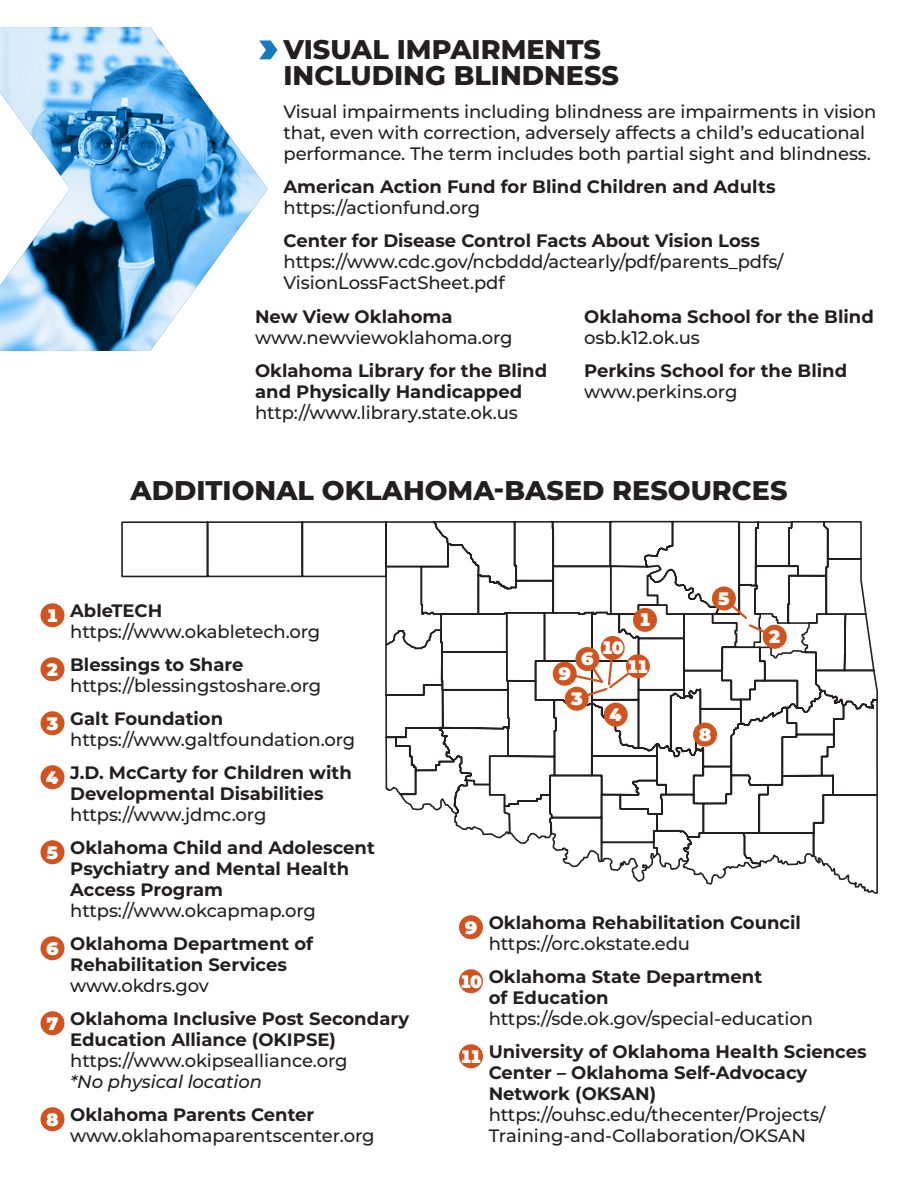
<style>
.page{position:relative;width:918px;height:1188px;background:#fff}
.page>*{position:absolute;margin:0;border:0;box-sizing:border-box;transform-origin:0 0}
.Inside_HDR_lg{font:800 27px/25.5px "Montserrat";color:#231f20}
.Inside_PP_text{font:500 18px/21px "Montserrat";letter-spacing:-.005em;color:#231f20}
.Inside_website_name{font:700 18px/21px "Montserrat";color:#231f20}
.Inside_website_name-2{font:900 18px "Montserrat";letter-spacing:-.11em;color:#fff}
.Inside_website_name-3{font:900 18px "Montserrat";letter-spacing:-.11em;color:#fff;scale:.95 1}
.s1{font-style:italic}
</style>
<div class="page">
<svg style="left:121px;top:520px;width:741px;height:58px"></svg>
<svg style="left:384px;top:565px;width:494px;height:329px"></svg>
<div style="left:633px;top:608px;width:24px;height:24px;background:#d1541f;border-radius:50%"></div>
<div style="left:41px;top:603px;width:23px;height:24px;background:#d1541f;border-radius:50%"></div>
<div style="left:41px;top:657px;width:23px;height:24px;background:#d1541f;border-radius:50%"></div>
<div style="left:41px;top:711px;width:23px;height:24px;background:#d1541f;border-radius:50%"></div>
<div style="left:41px;top:765px;width:23px;height:24px;background:#d1541f;border-radius:50%"></div>
<div style="left:41px;top:840px;width:23px;height:24px;background:#d1541f;border-radius:50%"></div>
<div style="left:41px;top:936px;width:23px;height:24px;background:#d1541f;border-radius:50%"></div>
<div style="left:41px;top:1011px;width:23px;height:24px;background:#d1541f;border-radius:50%"></div>
<div style="left:41px;top:1107px;width:23px;height:24px;background:#d1541f;border-radius:50%"></div>
<div style="left:459px;top:915px;width:24px;height:24px;background:#d1541f;border-radius:50%"></div>
<div style="left:459px;top:969px;width:24px;height:24px;background:#d1541f;border-radius:50%"></div>
<div style="left:459px;top:1044px;width:24px;height:24px;background:#d1541f;border-radius:50%"></div>
<div style="left:604px;top:703px;width:24px;height:24px;background:#d1541f;border-radius:50%"></div>
<div style="left:693px;top:723px;width:24px;height:24px;background:#d1541f;border-radius:50%"></div>
<img style="left:0;top:27px;width:268px;height:324px">
<svg style="left:562px;top:646px;width:79px;height:56px"></svg>
<div style="left:565px;top:687px;width:24px;height:24px;background:#d1541f;border-radius:50%"></div>
<div style="left:575px;top:647px;width:24px;height:24px;background:#d1541f;border-radius:50%"></div>
<div style="left:553px;top:662px;width:24px;height:24px;background:#d1541f;border-radius:50%"></div>
<div style="left:601px;top:636px;width:24px;height:24px;background:#d1541f;border-radius:50%"></div>
<div style="left:626px;top:654px;width:24px;height:24px;background:#d1541f;border-radius:50%"></div>
<svg style="left:721px;top:595px;width:57px;height:45px"></svg>
<div style="left:763px;top:625px;width:24px;height:24px;background:#d1541f;border-radius:50%"></div>
<div style="left:712px;top:587px;width:24px;height:23px;background:#d1541f;border-radius:50%"></div>
<svg style="left:259px;top:40px;width:19px;height:19px"></svg>
<p class="Inside_HDR_lg" style="left:284px;top:36px;width:337px">VISUAL IMPAIRMENTS<br>INCLUDING BLINDNESS</p>
<p class="Inside_PP_text" style="left:284px;top:100px;width:595px">Visual impairments including blindness are impairments in vision that, even with correction, adversely affects a child’s educational performance. The term includes both partial sight and blindness.</p>
<p class="Inside_website_name" style="left:284px;top:175px;width:494px">American Action Fund for Blind Children and Adults</p>
<p class="Inside_PP_text" style="left:284px;top:196px;width:198px">https://actionfund.org</p>
<p class="Inside_website_name" style="left:284px;top:229px;width:478px">Center for Disease Control Facts About Vision Loss</p>
<p class="Inside_PP_text" style="left:284px;top:250px;width:502px">https://www.cdc.gov/ncbddd/actearly/pdf/parents_pdfs/<br>VisionLossFactSheet.pdf</p>
<p class="Inside_website_name" style="left:255px;top:305px;width:199px">New View Oklahoma</p>
<p class="Inside_PP_text" style="left:255px;top:326px;width:259px">www.newviewoklahoma.org</p>
<p class="Inside_website_name" style="left:255px;top:359px;width:294px">Oklahoma Library for the Blind and Physically Handicapped</p>
<p class="Inside_PP_text" style="left:255px;top:401px;width:264px">http://www.library.state.ok.us</p>
<p class="Inside_website_name" style="left:584px;top:305px;width:291px">Oklahoma School for the Blind</p>
<p class="Inside_PP_text" style="left:584px;top:326px;width:117px">osb.k12.ok.us</p>
<p class="Inside_website_name" style="left:584px;top:359px;width:264px">Perkins School for the Blind</p>
<p class="Inside_PP_text" style="left:584px;top:380px;width:155px">www.perkins.org</p>
<p class="Inside_HDR_lg" style="left:131px;top:476px;width:658px">ADDITIONAL OKLAHOMA-BASED RESOURCES</p>
<p class="Inside_website_name-2" style="left:718px;top:585px;width:14px">5</p>
<p class="Inside_website_name" style="left:70px;top:599px;width:94px">AbleTECH</p>
<p class="Inside_PP_text" style="left:70px;top:620px;width:252px">https://www.okabletech.org</p>
<p class="Inside_website_name-2" style="left:46px;top:602px;width:14px">1</p>
<p class="Inside_website_name-2" style="left:639px;top:606px;width:14px">1</p>
<p class="Inside_website_name-2" style="left:768px;top:623px;width:14px">2</p>
<p class="Inside_website_name-3" style="left:601px;top:634px;width:25px">10</p>
<p class="Inside_website_name-2" style="left:581px;top:645px;width:14px">6</p>
<p class="Inside_website_name-2" style="left:46px;top:656px;width:14px">2</p>
<p class="Inside_website_name" style="left:70px;top:653px;width:175px">Blessings to Share</p>
<p class="Inside_PP_text" style="left:70px;top:674px;width:252px">https://blessingstoshare.org</p>
<p class="Inside_website_name-2" style="left:46px;top:710px;width:14px">3</p>
<p class="Inside_website_name" style="left:70px;top:707px;width:155px">Galt Foundation</p>
<p class="Inside_PP_text" style="left:70px;top:728px;width:287px">https://www.galtfoundation.org</p>
<p class="Inside_website_name-2" style="left:46px;top:764px;width:14px">4</p>
<p class="Inside_website_name" style="left:70px;top:761px;width:283px">J.D. McCarty for Children with<br>Developmental Disabilities</p>
<p class="Inside_PP_text" style="left:70px;top:803px;width:198px">https://www.jdmc.org</p>
<p class="Inside_website_name-2" style="left:46px;top:839px;width:14px">5</p>
<p class="Inside_website_name" style="left:70px;top:836px;width:306px">Oklahoma Child and Adolescent<br>Psychiatry and Mental Health<br>Access Program</p>
<p class="Inside_PP_text" style="left:70px;top:899px;width:247px">https://www.okcapmap.org</p>
<p class="Inside_website_name-2" style="left:46px;top:935px;width:14px">6</p>
<p class="Inside_website_name" style="left:70px;top:932px;width:244px">Oklahoma Department of<br>Rehabilitation Services</p>
<p class="Inside_PP_text" style="left:70px;top:974px;width:140px">www.okdrs.gov</p>
<p class="Inside_website_name-2" style="left:46px;top:1010px;width:14px">7</p>
<p class="Inside_website_name" style="left:70px;top:1007px;width:341px">Oklahoma Inclusive Post Secondary<br>Education Alliance (OKIPSE)</p>
<p class="Inside_PP_text" style="left:70px;top:1049px;width:279px">https://www.okipsealliance.org <span class="s1">*No physical location</span></p>
<p class="Inside_website_name-2" style="left:46px;top:1106px;width:14px">8</p>
<p class="Inside_website_name" style="left:70px;top:1103px;width:246px">Oklahoma Parents Center</p>
<p class="Inside_PP_text" style="left:70px;top:1124px;width:306px">www.oklahomaparentscenter.org</p>
<p class="Inside_website_name-3" style="left:627px;top:653px;width:24px">11</p>
<p class="Inside_website_name-2" style="left:558px;top:660px;width:14px">9</p>
<p class="Inside_website_name-2" style="left:570px;top:685px;width:14px">3</p>
<p class="Inside_website_name-2" style="left:609px;top:701px;width:14px">4</p>
<p class="Inside_website_name-2" style="left:699px;top:721px;width:14px">8</p>
<p class="Inside_website_name-2" style="left:465px;top:914px;width:14px">9</p>
<p class="Inside_website_name" style="left:489px;top:911px;width:314px">Oklahoma Rehabilitation Council</p>
<p class="Inside_PP_text" style="left:489px;top:932px;width:203px">https://orc.okstate.edu</p>
<p class="Inside_website_name-3" style="left:460px;top:968px;width:25px">10</p>
<p class="Inside_website_name" style="left:489px;top:965px;width:275px">Oklahoma State Department of Education</p>
<p class="Inside_PP_text" style="left:489px;top:1007px;width:326px">https://sde.ok.gov/special-education</p>
<p class="Inside_website_name-3" style="left:460px;top:1043px;width:24px">11</p>
<p class="Inside_website_name" style="left:489px;top:1040px;width:380px">University of Oklahoma Health Sciences<br>Center – Oklahoma Self-Advocacy<br>Network (OKSAN)</p>
<p class="Inside_PP_text" style="left:489px;top:1103px;width:338px">https://ouhsc.edu/thecenter/Projects/<br>Training-and-Collaboration/OKSAN</p>
</div>
